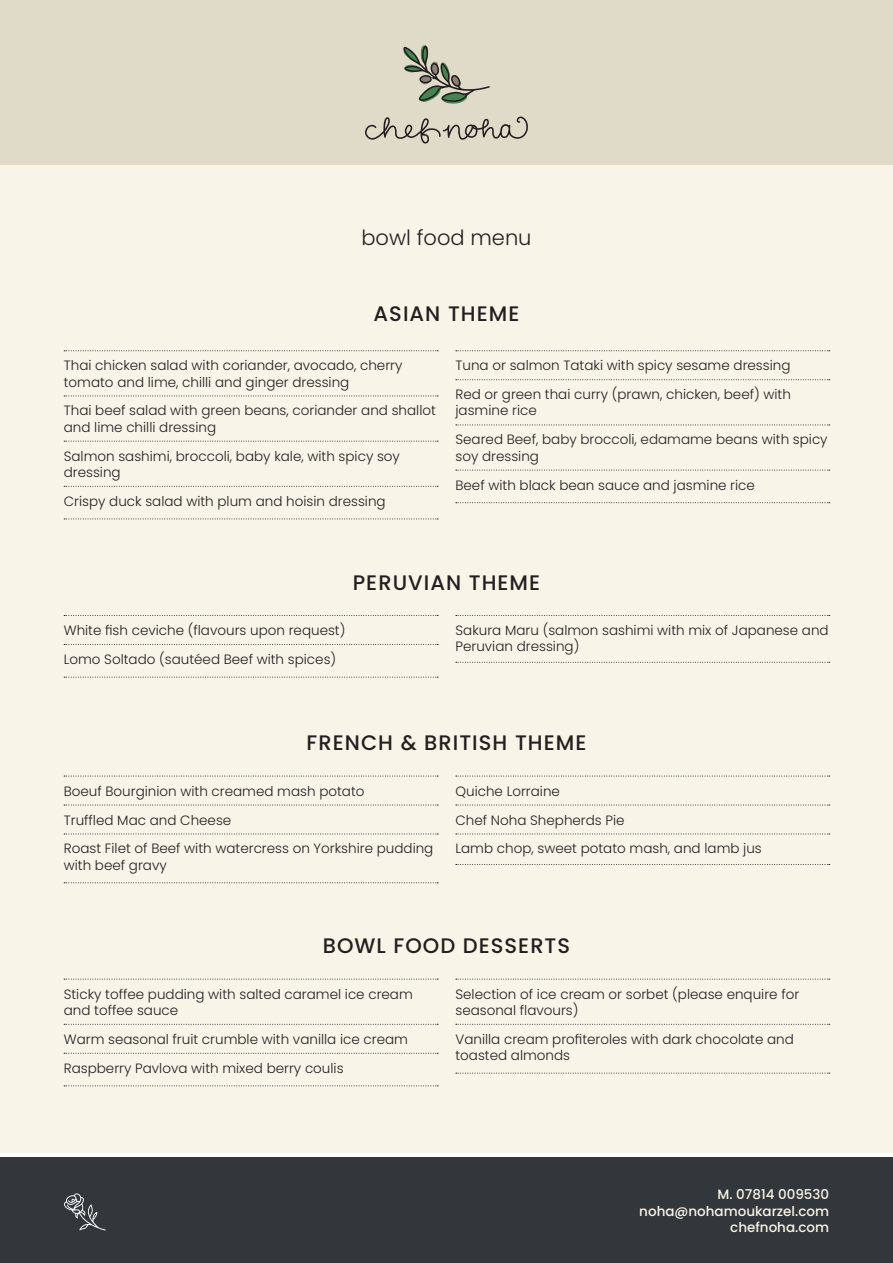
<style>
.page{position:relative;width:893px;height:1263px;background:#fff}
.page>*{position:absolute;margin:0;border:0;box-sizing:border-box;transform-origin:0 0}
.t1{font:500 21px "Poppins";letter-spacing:.05em;color:#231f20}
.t2{font:300 21px "Poppins";color:#231f20}
.t3{font:300 13.5px/16.2px "Poppins";color:#231f20}
.t4{font:500 13.5px "Poppins";color:#f8f4e8}
</style>
<div class="page">
<div style="left:0;top:94px;width:893px;height:1059px;background:#f8f4e8"></div>
<svg style="left:64px;top:350px;width:374px;height:1px"></svg>
<svg style="left:64px;top:396px;width:374px;height:1px"></svg>
<svg style="left:64px;top:441px;width:374px;height:1px"></svg>
<svg style="left:64px;top:486px;width:374px;height:1px"></svg>
<svg style="left:64px;top:519px;width:374px;height:1px"></svg>
<svg style="left:456px;top:350px;width:374px;height:1px"></svg>
<svg style="left:456px;top:379px;width:374px;height:1px"></svg>
<svg style="left:456px;top:425px;width:374px;height:1px"></svg>
<svg style="left:456px;top:470px;width:374px;height:1px"></svg>
<svg style="left:456px;top:502px;width:374px;height:1px"></svg>
<div style="left:0;top:1157px;width:893px;height:106px;background:#32373b"></div>
<div style="left:0;top:0;width:893px;height:165px;background:#e0dac8"></div>
<svg style="left:403px;top:45px;width:87px;height:59px"></svg>
<svg style="left:365px;top:116px;width:163px;height:28px"></svg>
<svg style="left:64px;top:615px;width:374px;height:1px"></svg>
<svg style="left:64px;top:644px;width:374px;height:1px"></svg>
<svg style="left:64px;top:677px;width:374px;height:1px"></svg>
<svg style="left:456px;top:615px;width:374px;height:1px"></svg>
<svg style="left:456px;top:662px;width:374px;height:1px"></svg>
<svg style="left:64px;top:776px;width:374px;height:1px"></svg>
<svg style="left:64px;top:805px;width:374px;height:1px"></svg>
<svg style="left:64px;top:834px;width:374px;height:1px"></svg>
<svg style="left:64px;top:882px;width:374px;height:1px"></svg>
<svg style="left:456px;top:776px;width:374px;height:1px"></svg>
<svg style="left:456px;top:805px;width:374px;height:1px"></svg>
<svg style="left:456px;top:834px;width:374px;height:1px"></svg>
<svg style="left:456px;top:864px;width:374px;height:1px"></svg>
<svg style="left:64px;top:979px;width:374px;height:1px"></svg>
<svg style="left:64px;top:1024px;width:374px;height:1px"></svg>
<svg style="left:64px;top:1053px;width:374px;height:1px"></svg>
<svg style="left:64px;top:1085px;width:374px;height:1px"></svg>
<svg style="left:456px;top:979px;width:374px;height:1px"></svg>
<svg style="left:456px;top:1024px;width:374px;height:1px"></svg>
<svg style="left:456px;top:1073px;width:374px;height:1px"></svg>
<svg style="left:64px;top:1193px;width:42px;height:37px"></svg>
<p class="t2" style="left:361px;top:225px;width:172px">bowl food menu</p>
<p class="t1" style="left:374px;top:302px;width:147px">ASIAN THEME</p>
<p class="t3" style="left:64px;top:358px;width:340px">Thai chicken salad with coriander, avocado, cherry tomato and lime, chilli and ginger dressing</p>
<p class="t3" style="left:64px;top:403px;width:374px">Thai beef salad with green beans, coriander and shallot and lime chilli dressing</p>
<p class="t3" style="left:64px;top:448px;width:338px">Salmon sashimi, broccoli, baby kale, with spicy soy dressing</p>
<p class="t3" style="left:64px;top:493px;width:323px">Crispy duck salad with plum and hoisin dressing</p>
<p class="t3" style="left:455px;top:358px;width:336px">Tuna or salmon Tataki with spicy sesame dressing</p>
<p class="t3" style="left:455px;top:386px;width:337px">Red or green thai curry (prawn, chicken, beef) with jasmine rice</p>
<p class="t3" style="left:455px;top:432px;width:374px">Seared Beef, baby broccoli, edamame beans with spicy soy dressing</p>
<p class="t3" style="left:455px;top:477px;width:301px">Beef with black bean sauce and jasmine rice</p>
<p class="t1" style="left:353px;top:571px;width:189px">PERUVIAN THEME</p>
<p class="t3" style="left:64px;top:622px;width:283px">White fish ceviche (flavours upon request)</p>
<p class="t3" style="left:64px;top:651px;width:274px">Lomo Soltado (sautéed Beef with spices)</p>
<p class="t3" style="left:455px;top:622px;width:375px">Sakura Maru (salmon sashimi with mix of Japanese and<br>Peruvian dressing)</p>
<p class="t1" style="left:307px;top:730px;width:281px">FRENCH &amp; BRITISH THEME</p>
<p class="t3" style="left:64px;top:783px;width:302px">Boeuf Bourginion with creamed mash potato</p>
<p class="t3" style="left:64px;top:812px;width:169px">Truffled Mac and Cheese</p>
<p class="t3" style="left:64px;top:841px;width:371px">Roast Filet of Beef with watercress on Yorkshire pudding with beef gravy</p>
<p class="t3" style="left:455px;top:783px;width:106px">Quiche Lorraine</p>
<p class="t3" style="left:455px;top:812px;width:171px">Chef Noha Shepherds Pie</p>
<p class="t3" style="left:455px;top:841px;width:308px">Lamb chop, sweet potato mash, and lamb jus</p>
<p class="t1" style="left:323px;top:933px;width:249px">BOWL FOOD DESSERTS</p>
<p class="t3" style="left:64px;top:986px;width:351px">Sticky toffee pudding with salted caramel ice cream and toffee sauce</p>
<p class="t3" style="left:64px;top:1031px;width:346px">Warm seasonal fruit crumble with vanilla ice cream</p>
<p class="t3" style="left:64px;top:1060px;width:281px">Raspberry Pavlova with mixed berry coulis</p>
<p class="t3" style="left:455px;top:986px;width:345px">Selection of ice cream or sorbet (please enquire for seasonal flavours)</p>
<p class="t3" style="left:455px;top:1031px;width:340px">Vanilla cream profiteroles with dark chocolate and toasted almonds</p>
<p class="t4" style="left:717px;top:1187px;width:113px">M. 07814 009530</p>
<p class="t4" style="left:639px;top:1203px;width:191px">noha@nohamoukarzel.com</p>
<p class="t4" style="left:730px;top:1219px;width:100px">chefnoha.com</p>
</div>
